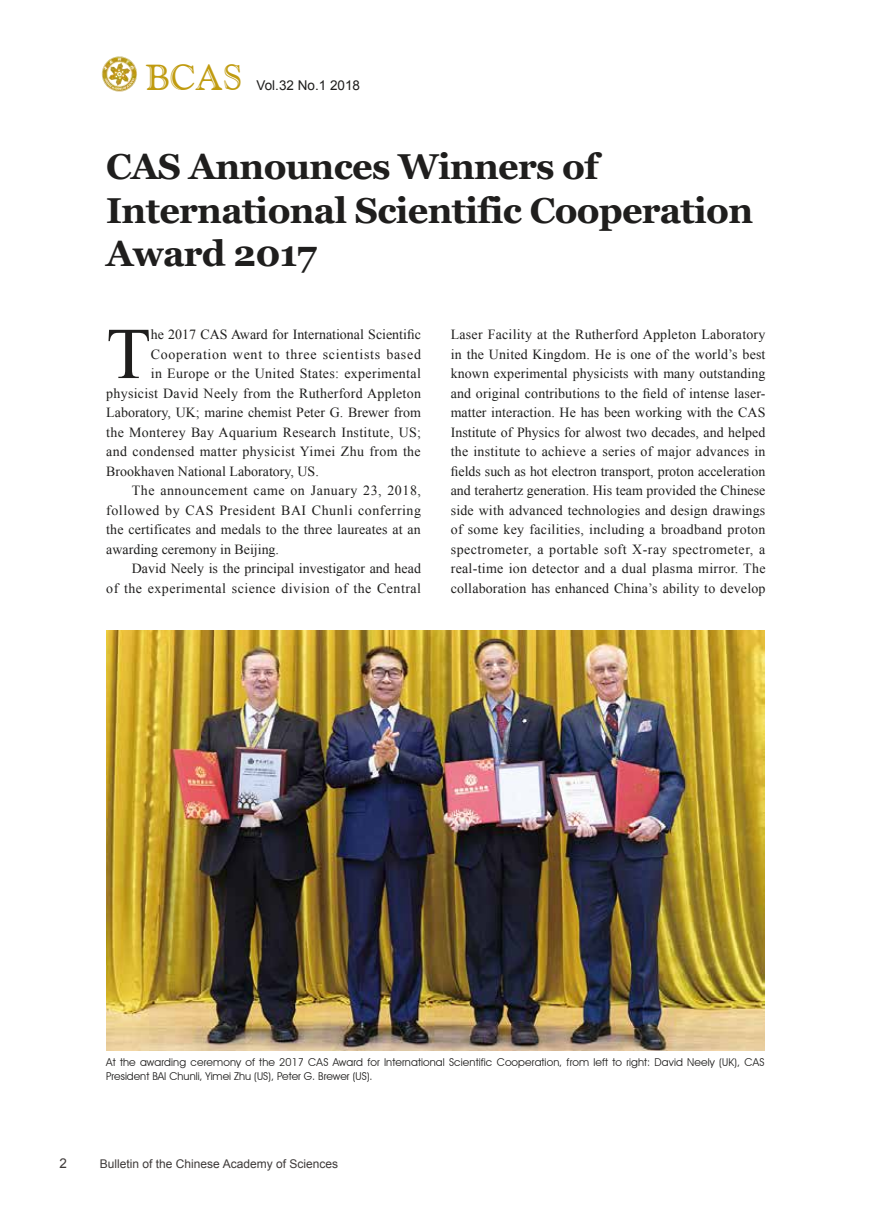
<style>
.page{position:relative;width:893px;height:1212px;background:#fff}
.page>*{position:absolute;margin:0;border:0;box-sizing:border-box;transform-origin:0 0}
.t1{font:72.9px "Times New Roman";color:#1f1e1d}
.t2{font:700 36px/43.5px "Vani";letter-spacing:-.02em;color:#1f1e1d}
.t3{font:36px "Goudy Handtooled BT";color:#c09b0f}
.t4{font:13.95px/19.5px "Times New Roman";letter-spacing:.02em;color:#1f1e1d;text-align:justify}
.t5{font:13.95px "Times New Roman";color:#1f1e1d}
.t6{font:13.95px "Times New Roman";letter-spacing:.04em;color:#1f1e1d}
.t7{font:13.95px "Times New Roman";letter-spacing:.05em;color:#1f1e1d}
.t8{font:13.5px "Arial";color:#1f1e1d}
.t9{font:13.5px "Arial";color:#3e3a39}
.t10{font:12px "Arial";color:#3e3a39}
.t11{font:10.8px/13.5px "Avant Garde IT Cby BT";letter-spacing:.01em;color:#1f1e1d}
</style>
<div class="page">
<img style="left:102px;top:56px;width:35px;height:36px">
<img style="left:106px;top:630px;width:659px;height:420px">
<h2 class="t3" style="left:146px;top:56px;width:98px">BCAS</h2>
<p class="t8" style="left:256px;top:77px;width:105px">Vol.32 No.1 2018</p>
<h2 class="t2" style="left:106px;top:145px;width:648px">CAS Announces Winners of<br>International Scientific Cooperation<br>Award 2017</h2>
<h1 class="t1" style="left:106px;top:305px;width:46px">T</h1>
<p class="t5" style="left:151px;top:325px;width:272px">he 2017 CAS Award for International Scientific</p>
<p class="t7" style="left:151px;top:344px;width:272px">Cooperation went to three scientists based</p>
<p class="t4" style="left:151px;top:363px;width:272px">in Europe or the United States: experimental</p>
<p class="t4" style="left:106px;top:383px;width:316px">physicist David Neely from the Rutherford Appleton</p>
<p class="t5" style="left:106px;top:403px;width:316px">Laboratory, UK; marine chemist Peter G. Brewer from</p>
<p class="t4" style="left:106px;top:422px;width:316px">the Monterey Bay Aquarium Research Institute, US;</p>
<p class="t4" style="left:106px;top:441px;width:316px">and condensed matter physicist Yimei Zhu from the</p>
<p class="t5" style="left:106px;top:461px;width:214px">Brookhaven National Laboratory, US.</p>
<p class="t6" style="left:132px;top:481px;width:291px">The announcement came on January 23, 2018,</p>
<p class="t6" style="left:106px;top:500px;width:316px">followed by CAS President BAI Chunli conferring</p>
<p class="t4" style="left:106px;top:519px;width:316px">the certificates and medals to the three laureates at an</p>
<p class="t5" style="left:106px;top:539px;width:174px">awarding ceremony in Beijing.</p>
<p class="t5" style="left:132px;top:559px;width:291px">David Neely is the principal investigator and head</p>
<p class="t4" style="left:106px;top:578px;width:316px">of the experimental science division of the Central</p>
<p class="t4" style="left:451px;top:324px;width:316px">Laser Facility at the Rutherford Appleton Laboratory in the United Kingdom. He is one of the world’s best known experimental physicists with many outstanding and original contributions to the field of intense laser&shy;matter interaction. He has been working with the CAS Institute of Physics for alwost two decades, and helped the institute to achieve a series of major advances in fields such as hot electron transport, proton acceleration and terahertz generation. His team provided the Chinese side with advanced technologies and design drawings of some key facilities, including a broadband proton spectrometer, a portable soft X-ray spectrometer, a real-time ion detector and a dual plasma mirror. The collaboration has enhanced China’s ability to develop</p>
<p class="t11" style="left:106px;top:1055px;width:660px">At the awarding ceremony of the 2017 CAS Award for International Scientific Cooperation, from left to right: David Neely (UK), CAS<br>President BAI Chunli, Yimei Zhu (US), Peter G. Brewer (US).</p>
<p class="t9" style="left:60px;top:1154px;width:9px">2</p>
<p class="t10" style="left:100px;top:1156px;width:240px">Bulletin of the Chinese Academy of Sciences</p>
</div>
